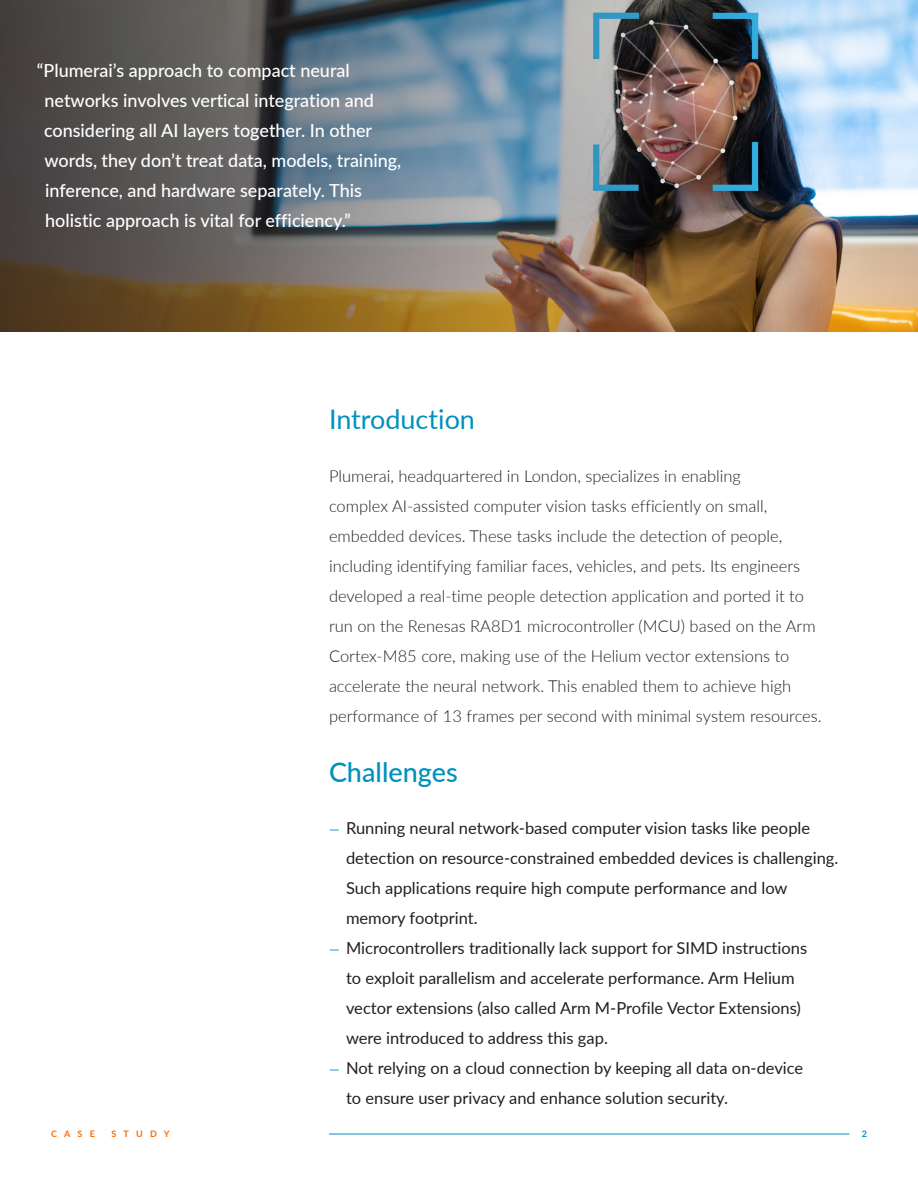
<style>
.page{position:relative;width:918px;height:1188px;background:#fff}
.page>*{position:absolute;margin:0;border:0;box-sizing:border-box;transform-origin:0 0}
.Lato_Regular_18pt_Arm_Blue{font:27px "Lato";color:#0091bd}
.Lato_Regular_18pt_Arm_Blue-2{font:500 27px "Lato";color:#0091bd}
.Lato_Medium_12pt_White{font:500 18px/30px "Lato";color:#fff}
.Lato_Light_11pt_Black{font:300 16.5px/30px "Lato";color:#231f20}
.t1{font:16.5px/30px "Lato";color:#231f20}
.t2{font:700 9px "Lato";letter-spacing:.8em;color:#ff6b00}
.t3{font:700 9px "Lato";color:#0091bd}
.s1{font-size:13.5px;color:#0091bd}
</style>
<div class="page">
<hr style="left:329px;top:1134px;width:520px;height:1px;background:#0091bd">
<img style="left:790px;top:0;width:128px;height:332px">
<img style="left:0;top:0;width:790px;height:332px">
<p class="Lato_Medium_12pt_White" style="left:44px;top:54px;width:359px;text-indent:-7px">“Plumerai’s approach to compact neural networks involves vertical integration and considering all AI layers together. In other words, they don’t treat data, models, training, inference, and hardware separately. This holistic approach is vital for efficiency.”</p>
<p class="Lato_Regular_18pt_Arm_Blue" style="left:329px;top:400px;width:148px">Introduction</p>
<p class="Lato_Light_11pt_Black" style="left:329px;top:460px;width:494px">Plumerai, headquartered in London, specializes in enabling<br>complex AI-assisted computer vision tasks efficiently on small, embedded devices. These tasks include the detection of people, including identifying familiar faces, vehicles, and pets. Its engineers developed a real-time people detection application and ported it to run on the Renesas RA8D1 microcontroller (MCU) based on the Arm Cortex-M85 core, making use of the Helium vector extensions to accelerate the neural network. This enabled them to achieve high performance of 13 frames per second with minimal system resources.</p>
<p class="Lato_Regular_18pt_Arm_Blue-2" style="left:329px;top:752px;width:130px">Challenges</p>
<p class="t1" style="left:346px;top:812px;width:494px;text-indent:-17px"><span class="s1">—</span> Running neural network-based computer vision tasks like people detection on resource-constrained embedded devices is challenging.<br>Such applications require high compute performance and low memory footprint.</p>
<p class="t1" style="left:346px;top:932px;width:463px;text-indent:-17px"><span class="s1">—</span> Microcontrollers traditionally lack support for SIMD instructions to exploit parallelism and accelerate performance. Arm Helium vector extensions (also called Arm M-Profile Vector Extensions) were introduced to address this gap.</p>
<p class="t1" style="left:346px;top:1052px;width:459px;text-indent:-17px"><span class="s1">—</span> Not relying on a cloud connection by keeping all data on-device to ensure user privacy and enhance solution security.</p>
<p class="t2" style="left:51px;top:1127px;width:45px">CASE</p>
<p class="t2" style="left:112px;top:1127px;width:60px">STUDY</p>
<p class="t3" style="left:862px;top:1127px;width:7px">2</p>
</div>
